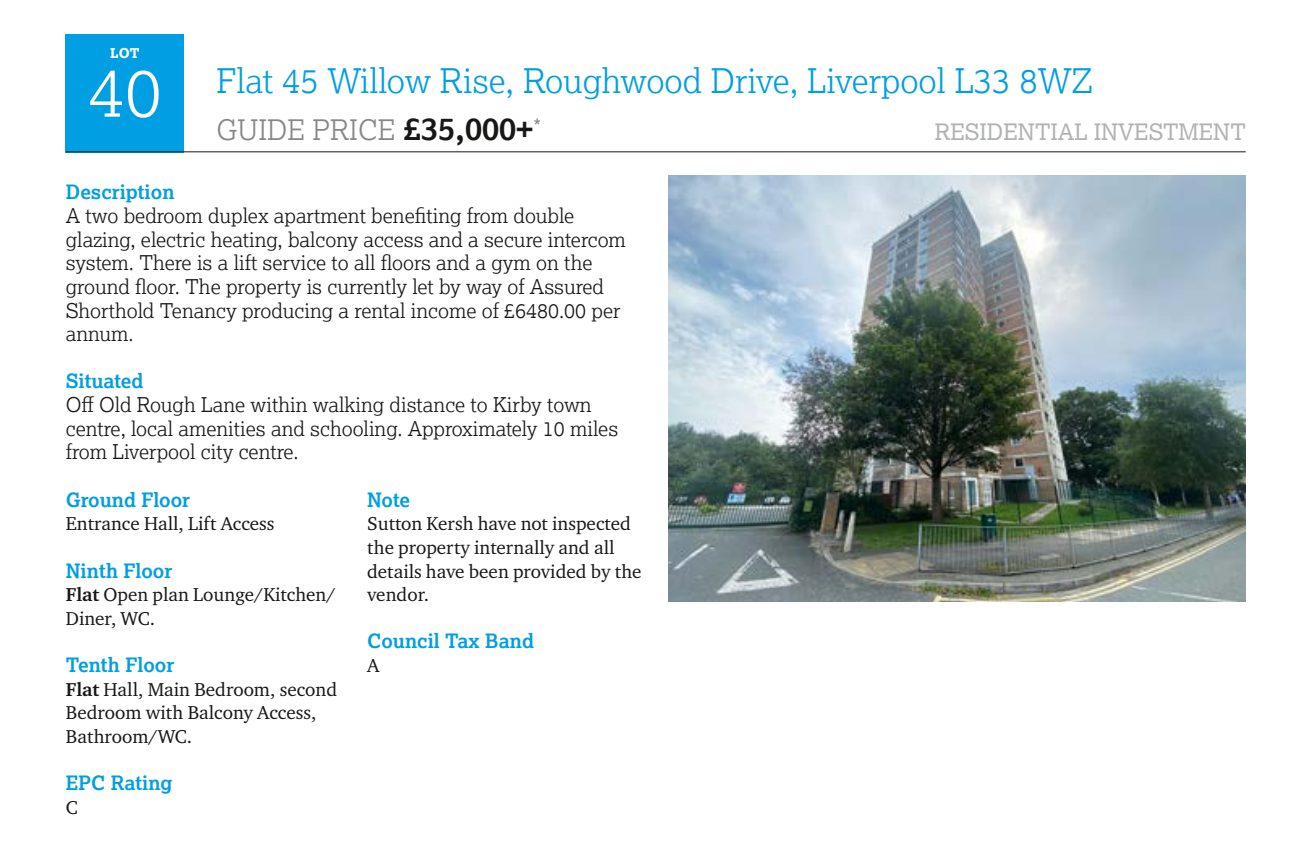
<style>
.page{position:relative;width:1307px;height:857px;background:#fff}
.page>*{position:absolute;margin:0;border:0;box-sizing:border-box;transform-origin:0 0}
.t1{font:300 67.5px "Lexia";color:#fff}
.t2{font:300 33.75px "Lexia";color:#009ee3}
.t3{font:300 28.12px "Lexia";color:#868786}
.t4{font:22.5px "Lexia";color:#b1b2b3}
.t5{font:300 20.25px/23.6px "Lexia";color:#181716}
.t6{font:700 19.8px "Lexia";color:#009ee3}
.t7{font:19.12px/23.6px "Charter ITC Pro";color:#181716}
.t8{font:800 13.5px "Lexia";color:#fff}
.s1{font-weight:700;font-size:31.5px;color:#181716}
.s2{font-weight:700}
</style>
<div class="page">
<div style="left:66px;top:34px;width:118px;height:118px;background:#009ee3"></div>
<hr style="left:66px;top:151px;width:1180px;height:1px;background:#181716">
<img style="left:669px;top:176px;width:577px;height:425px">
<p class="t8" style="left:110px;top:44px;width:31px">LOT</p>
<h1 class="t1" style="left:88px;top:50px;width:75px">40</h1>
<h2 class="t2" style="left:216px;top:59px;width:878px">Flat 45 Willow Rise, Roughwood Drive, Liverpool L33 8WZ</h2>
<h3 class="t3" style="left:216px;top:112px;width:326px">GUIDE PRICE <span class="s1">£35,000+</span><sup>*</sup></h3>
<p class="t4" style="left:935px;top:118px;width:313px">RESIDENTIAL INVESTMENT</p>
<p class="t6" style="left:66px;top:180px;width:110px">Description</p>
<p class="t5" style="left:66px;top:203px;width:562px">A two bedroom duplex apartment benefiting from double glazing, electric heating, balcony access and a secure intercom system. There is a lift service to all floors and a gym on the ground floor. The property is currently let by way of Assured Shorthold Tenancy producing a rental income of £6480.00 per annum.</p>
<p class="t6" style="left:66px;top:369px;width:79px">Situated</p>
<p class="t5" style="left:66px;top:392px;width:554px">Off Old Rough Lane within walking distance to Kirby town centre, local amenities and schooling. Approximately 10 miles from Liverpool city centre.</p>
<p class="t6" style="left:66px;top:487px;width:126px">Ground Floor</p>
<p class="t7" style="left:66px;top:511px;width:210px">Entrance Hall, Lift Access</p>
<p class="t6" style="left:66px;top:558px;width:108px">Ninth Floor</p>
<p class="t7" style="left:66px;top:582px;width:271px"><span class="s2">Flat</span> Open plan Lounge/Kitchen/<br>Diner, WC.</p>
<p class="t6" style="left:66px;top:652px;width:110px">Tenth Floor</p>
<p class="t7" style="left:66px;top:677px;width:273px"><span class="s2">Flat</span> Hall, Main Bedroom, second<br>Bedroom with Balcony Access,<br>Bathroom/WC.</p>
<p class="t6" style="left:66px;top:770px;width:108px">EPC Rating</p>
<p class="t7" style="left:66px;top:795px;width:14px">C</p>
<p class="t6" style="left:367px;top:487px;width:44px">Note</p>
<p class="t7" style="left:367px;top:511px;width:276px">Sutton Kersh have not inspected the property internally and all details have been provided by the vendor.</p>
<p class="t6" style="left:367px;top:628px;width:168px">Council Tax Band</p>
<p class="t7" style="left:367px;top:653px;width:14px">A</p>
</div>
